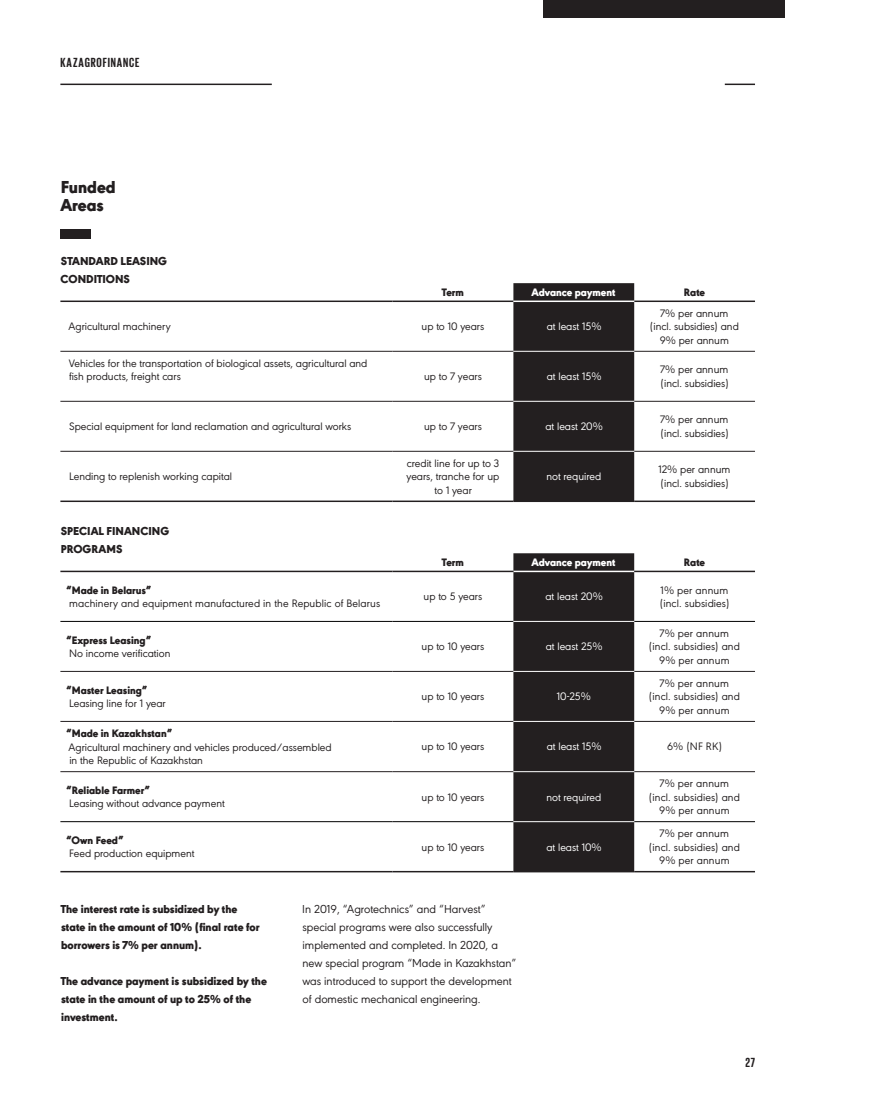
<style>
.page{position:relative;width:872px;height:1106px;background:#fff}
.page>*{position:absolute;margin:0;border:0;box-sizing:border-box;transform-origin:0 0}
.KAF_title_2{font:900 18px/18px "URW Geometric";color:#231f20}
.t1{font:700 13.5px "Giorgio Sans LCG";letter-spacing:.065em;color:#231f20}
.KAF_txt{font:12px/18px "URW Geometric";color:#231f20}
.KAF_txt_ЛИДЫ{font:900 12px/18px "URW Geometric";color:#231f20}
.KAF_title_3{font:900 12px/18px "URW Geometric";color:#231f20}
.Наборный_табл{font:11.25px/13.5px "URW Geometric";color:#231f20;text-align:center}
.Наборный_табл-2{font:900 11.25px "URW Geometric";color:#231f20}
.Наборный_табл-3{font:11.25px "URW Geometric";color:#fff}
.t2{font:900 11.25px "URW Geometric";color:#fff}
</style>
<div class="page">
<hr style="left:60px;top:84px;width:212px;height:1px;background:#231f20">
<div style="left:543px;top:0;width:242px;height:18px;background:#231f20"></div>
<hr style="left:725px;top:84px;width:30px;height:1px;background:#231f20">
<div style="left:513px;top:283px;width:121px;height:217px;background:#231f20"></div>
<hr style="left:60px;top:351px;width:332px;height:1px;background:#231f20">
<hr style="left:392px;top:351px;width:121px;height:1px;background:#231f20">
<hr style="left:634px;top:351px;width:121px;height:1px;background:#231f20">
<hr style="left:60px;top:401px;width:332px;height:1px;background:#231f20">
<hr style="left:392px;top:401px;width:121px;height:1px;background:#231f20">
<hr style="left:634px;top:401px;width:121px;height:1px;background:#231f20">
<hr style="left:60px;top:451px;width:332px;height:1px;background:#231f20">
<hr style="left:392px;top:451px;width:121px;height:1px;background:#231f20">
<hr style="left:634px;top:451px;width:121px;height:1px;background:#231f20">
<hr style="left:60px;top:500px;width:332px;height:2px;background:#231f20">
<hr style="left:392px;top:500px;width:121px;height:2px;background:#231f20">
<hr style="left:513px;top:500px;width:121px;height:2px;background:#231f20">
<hr style="left:634px;top:500px;width:121px;height:2px;background:#231f20">
<hr style="left:60px;top:300px;width:332px;height:2px;background:#231f20">
<hr style="left:392px;top:300px;width:121px;height:2px;background:#231f20">
<hr style="left:634px;top:300px;width:121px;height:2px;background:#231f20">
<hr style="left:513px;top:300px;width:121px;height:2px;background:#fff">
<hr style="left:513px;top:351px;width:121px;height:1px;background:#fff">
<hr style="left:513px;top:401px;width:121px;height:1px;background:#fff">
<hr style="left:513px;top:451px;width:121px;height:1px;background:#fff">
<div style="left:60px;top:229px;width:31px;height:9px;background:#231f20"></div>
<div style="left:513px;top:553px;width:121px;height:318px;background:#231f20"></div>
<hr style="left:60px;top:621px;width:332px;height:1px;background:#000">
<hr style="left:392px;top:621px;width:121px;height:1px;background:#000">
<hr style="left:634px;top:621px;width:121px;height:1px;background:#000">
<hr style="left:60px;top:821px;width:332px;height:1px;background:#000">
<hr style="left:392px;top:821px;width:121px;height:1px;background:#000">
<hr style="left:634px;top:821px;width:121px;height:1px;background:#000">
<hr style="left:513px;top:621px;width:121px;height:1px;background:#fff">
<hr style="left:513px;top:821px;width:121px;height:1px;background:#fff">
<hr style="left:513px;top:570px;width:121px;height:2px;background:#fff">
<hr style="left:60px;top:570px;width:332px;height:2px;background:#231f20">
<hr style="left:392px;top:570px;width:121px;height:2px;background:#231f20">
<hr style="left:634px;top:570px;width:121px;height:2px;background:#231f20">
<hr style="left:60px;top:871px;width:332px;height:1px;background:#231f20">
<hr style="left:392px;top:871px;width:121px;height:1px;background:#231f20">
<hr style="left:513px;top:871px;width:121px;height:1px;background:#231f20">
<hr style="left:634px;top:871px;width:121px;height:1px;background:#231f20">
<hr style="left:60px;top:671px;width:332px;height:1px;background:#231f20">
<hr style="left:392px;top:671px;width:121px;height:1px;background:#231f20">
<hr style="left:634px;top:671px;width:121px;height:1px;background:#231f20">
<hr style="left:60px;top:721px;width:332px;height:1px;background:#231f20">
<hr style="left:392px;top:721px;width:121px;height:1px;background:#231f20">
<hr style="left:634px;top:721px;width:121px;height:1px;background:#231f20">
<hr style="left:60px;top:771px;width:332px;height:1px;background:#231f20">
<hr style="left:392px;top:771px;width:121px;height:1px;background:#231f20">
<hr style="left:634px;top:771px;width:121px;height:1px;background:#231f20">
<hr style="left:513px;top:671px;width:121px;height:1px;background:#fff">
<hr style="left:513px;top:721px;width:121px;height:1px;background:#fff">
<hr style="left:513px;top:771px;width:121px;height:1px;background:#fff">
<p class="t1" style="left:60px;top:56px;width:81px">KAZAGROFINANCE</p>
<p class="KAF_title_2" style="left:60px;top:177px;width:57px">Funded<br>Areas</p>
<p class="KAF_title_3" style="left:61px;top:251px;width:108px">STANDARD LEASING<br>CONDITIONS</p>
<p class="Наборный_табл-2" style="left:442px;top:284px;width:24px">Term</p>
<p class="t2" style="left:531px;top:284px;width:86px">Advance payment</p>
<p class="Наборный_табл-2" style="left:684px;top:284px;width:23px">Rate</p>
<p class="Наборный_табл" style="left:69px;top:319px;width:104px">Agricultural machinery</p>
<p class="Наборный_табл" style="left:421px;top:319px;width:64px">up to 10 years</p>
<p class="Наборный_табл-3" style="left:546px;top:318px;width:56px">at least 15%</p>
<p class="Наборный_табл" style="left:650px;top:305px;width:90px">7% per annum (incl. subsidies) and<br>9% per annum</p>
<p class="Наборный_табл" style="left:69px;top:355px;width:300px;text-align:left">Vehicles for the transportation of biological assets, agricultural and fish products, freight cars</p>
<p class="Наборный_табл" style="left:424px;top:369px;width:59px">up to 7 years</p>
<p class="Наборный_табл-3" style="left:546px;top:368px;width:56px">at least 15%</p>
<p class="Наборный_табл" style="left:660px;top:362px;width:70px;text-align:left">7% per annum (incl. subsidies)</p>
<p class="Наборный_табл" style="left:69px;top:419px;width:284px">Special equipment for land reclamation and agricultural works</p>
<p class="Наборный_табл" style="left:424px;top:419px;width:59px">up to 7 years</p>
<p class="Наборный_табл-3" style="left:545px;top:418px;width:59px">at least 20%</p>
<p class="Наборный_табл" style="left:660px;top:412px;width:70px;text-align:left">7% per annum (incl. subsidies)</p>
<p class="Наборный_табл" style="left:69px;top:469px;width:164px">Lending to replenish working capital</p>
<p class="Наборный_табл" style="left:406px;top:455px;width:94px">credit line for up to 3 years, tranche for up to 1 year</p>
<p class="Наборный_табл-3" style="left:546px;top:468px;width:56px">not required</p>
<p class="Наборный_табл" style="left:658px;top:462px;width:73px;text-align:left">12% per annum (incl. subsidies)</p>
<p class="KAF_title_3" style="left:61px;top:521px;width:110px">SPECIAL FINANCING<br>PROGRAMS</p>
<p class="Наборный_табл-2" style="left:66px;top:581px;width:87px">“Made in Belarus”</p>
<p class="Наборный_табл" style="left:69px;top:596px;width:312px">machinery and equipment manufactured in the Republic of Belarus</p>
<p class="Наборный_табл-2" style="left:66px;top:631px;width:87px">“Express Leasing”</p>
<p class="Наборный_табл" style="left:69px;top:646px;width:103px">No income verification</p>
<p class="Наборный_табл-2" style="left:66px;top:681px;width:83px">“Master Leasing”</p>
<p class="Наборный_табл" style="left:69px;top:695px;width:98px">Leasing line for 1 year</p>
<p class="Наборный_табл-2" style="left:66px;top:725px;width:108px">“Made in Kazakhstan”</p>
<p class="Наборный_табл" style="left:69px;top:739px;width:264px">Agricultural machinery and vehicles produced/assembled</p>
<p class="Наборный_табл" style="left:69px;top:752px;width:135px">in the Republic of Kazakhstan</p>
<p class="Наборный_табл-2" style="left:66px;top:781px;width:86px">“Reliable Farmer”</p>
<p class="Наборный_табл" style="left:69px;top:796px;width:157px">Leasing without advance payment</p>
<p class="Наборный_табл-2" style="left:66px;top:831px;width:59px">“Own Feed”</p>
<p class="Наборный_табл" style="left:69px;top:846px;width:127px">Feed production equipment</p>
<p class="Наборный_табл-2" style="left:442px;top:554px;width:24px">Term</p>
<p class="t2" style="left:531px;top:554px;width:86px">Advance payment</p>
<p class="Наборный_табл-2" style="left:684px;top:554px;width:23px">Rate</p>
<p class="Наборный_табл" style="left:423px;top:589px;width:60px">up to 5 years</p>
<p class="Наборный_табл-3" style="left:545px;top:588px;width:59px">at least 20%</p>
<p class="Наборный_табл" style="left:659px;top:582px;width:71px;text-align:left">1% per annum (incl. subsidies)</p>
<p class="Наборный_табл" style="left:421px;top:639px;width:64px">up to 10 years</p>
<p class="Наборный_табл-3" style="left:545px;top:638px;width:58px">at least 25%</p>
<p class="Наборный_табл" style="left:421px;top:689px;width:64px">up to 10 years</p>
<p class="Наборный_табл-3" style="left:557px;top:688px;width:36px">10-25%</p>
<p class="Наборный_табл" style="left:649px;top:625px;width:93px">7% per annum (incl. subsidies) and<br>9% per annum</p>
<p class="Наборный_табл" style="left:649px;top:675px;width:93px">7% per annum (incl. subsidies) and<br>9% per annum</p>
<p class="Наборный_табл" style="left:421px;top:739px;width:64px">up to 10 years</p>
<p class="Наборный_табл-3" style="left:546px;top:738px;width:56px">at least 15%</p>
<p class="Наборный_табл" style="left:667px;top:739px;width:56px">6% (NF RK)</p>
<p class="Наборный_табл" style="left:421px;top:789px;width:64px">up to 10 years</p>
<p class="Наборный_табл-3" style="left:546px;top:788px;width:56px">not required</p>
<p class="Наборный_табл" style="left:421px;top:839px;width:64px">up to 10 years</p>
<p class="Наборный_табл-3" style="left:546px;top:838px;width:57px">at least 10%</p>
<p class="Наборный_табл" style="left:649px;top:775px;width:93px">7% per annum (incl. subsidies) and<br>9% per annum</p>
<p class="Наборный_табл" style="left:649px;top:825px;width:93px">7% per annum (incl. subsidies) and<br>9% per annum</p>
<p class="KAF_txt_ЛИДЫ" style="left:61px;top:899px;width:200px">The interest rate is subsidized by the state in the amount of 10% (final rate for borrowers is 7% per annum).</p>
<p class="KAF_txt_ЛИДЫ" style="left:61px;top:971px;width:208px">The advance payment is subsidized by the state in the amount of up to 25% of the investment.</p>
<p class="KAF_txt" style="left:302px;top:899px;width:216px">In 2019, “Agrotechnics” and “Harvest” special programs were also successfully implemented and completed. In 2020, a new special program “Made in Kazakhstan” was introduced to support the development of domestic mechanical engineering.</p>
<p class="t1" style="left:745px;top:1055px;width:11px">27</p>
</div>
